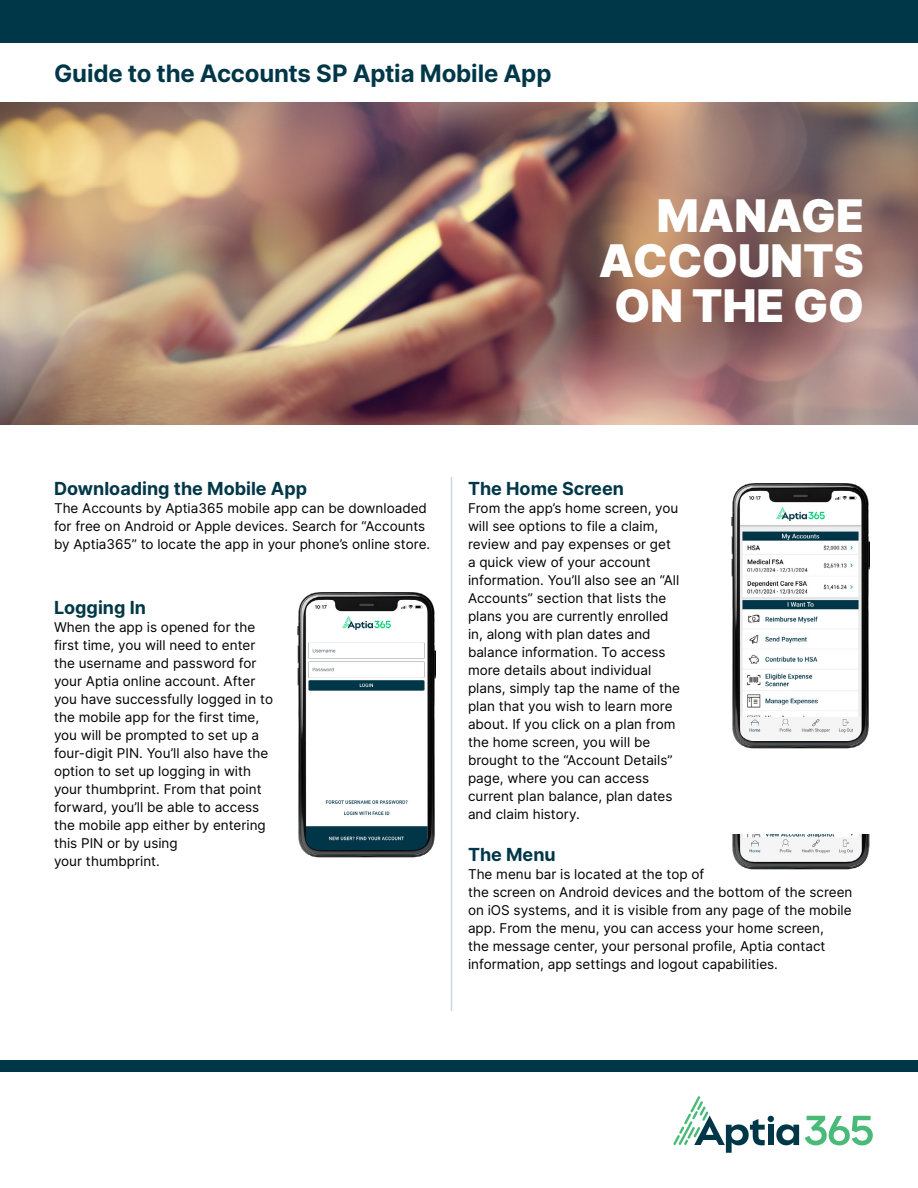
<style>
.page{position:relative;width:918px;height:1188px;background:#fff}
.page>*{position:absolute;margin:0;border:0;box-sizing:border-box;transform-origin:0 0}
.t1{font:900 45px/45px "Inter";color:#fff;text-align:right}
.t2{font:700 24px "Inter";letter-spacing:-.01em;color:#003748}
.t3{font:700 18px "Inter";color:#003748}
.t4{font:13.5px/18px "Inter";color:#000}
</style>
<div class="page">
<img style="left:0;top:102px;width:918px;height:322px">
<div style="left:0;top:1060px;width:917px;height:12px;background:#003748"></div>
<div style="left:0;top:0;width:918px;height:43px;background:#003748"></div>
<svg style="left:673px;top:1096px;width:126px;height:57px"></svg>
<svg style="left:805px;top:1116px;width:68px;height:29px"></svg>
<hr style="left:451px;top:477px;width:1px;height:534px;background:#cbd6df">
<svg style="left:772px;top:727px;width:27px;height:28px"></svg>
<img style="left:298px;top:593px;width:138px;height:264px">
<img style="left:731px;top:484px;width:138px;height:264px">
<img style="left:732px;top:834px;width:137px;height:36px">
<h2 class="t2" style="left:54px;top:56px;width:499px">Guide to the Accounts SP Aptia Mobile App</h2>
<h1 class="t1" style="left:599px;top:192px;width:267px">MANAGE<br>ACCOUNTS<br>ON THE GO</h1>
<h3 class="t3" style="left:54px;top:476px;width:255px">Downloading the Mobile App</h3>
<p class="t4" style="left:54px;top:499px;width:378px">The Accounts by Aptia365 mobile app can be downloaded for free on Android or Apple devices. Search for “Accounts by Aptia365” to locate the app in your phone’s online store.</p>
<h3 class="t3" style="left:54px;top:595px;width:93px">Logging In</h3>
<p class="t4" style="left:54px;top:618px;width:221px">When the app is opened for the first time, you will need to enter the username and password for your Aptia online account. After you have successfully logged in to the mobile app for the first time, you will be prompted to set up a four-digit PIN. You’ll also have the option to set up logging in with your thumbprint. From that point forward, you’ll be able to access the mobile app either by entering this PIN or by using<br>your thumbprint.</p>
<h3 class="t3" style="left:468px;top:475px;width:158px">The Home Screen</h3>
<p class="t4" style="left:468px;top:499px;width:214px">From the app’s home screen, you will see options to file a claim, review and pay expenses or get a quick view of your account information. You’ll also see an “All<br>Accounts” section that lists the plans you are currently enrolled in, along with plan dates and balance information. To access more details about individual plans, simply tap the name of the plan that you wish to learn more about. If you click on a plan from the home screen, you will be brought to the “Account Details” page, where you can access current plan balance, plan dates and claim history.</p>
<h3 class="t3" style="left:468px;top:842px;width:89px">The Menu</h3>
<p class="t4" style="left:468px;top:865px;width:386px">The menu bar is located at the top of<br>the screen on Android devices and the bottom of the screen on iOS systems, and it is visible from any page of the mobile app. From the menu, you can access your home screen,<br>the message center, your personal profile, Aptia contact information, app settings and logout capabilities.</p>
</div>
